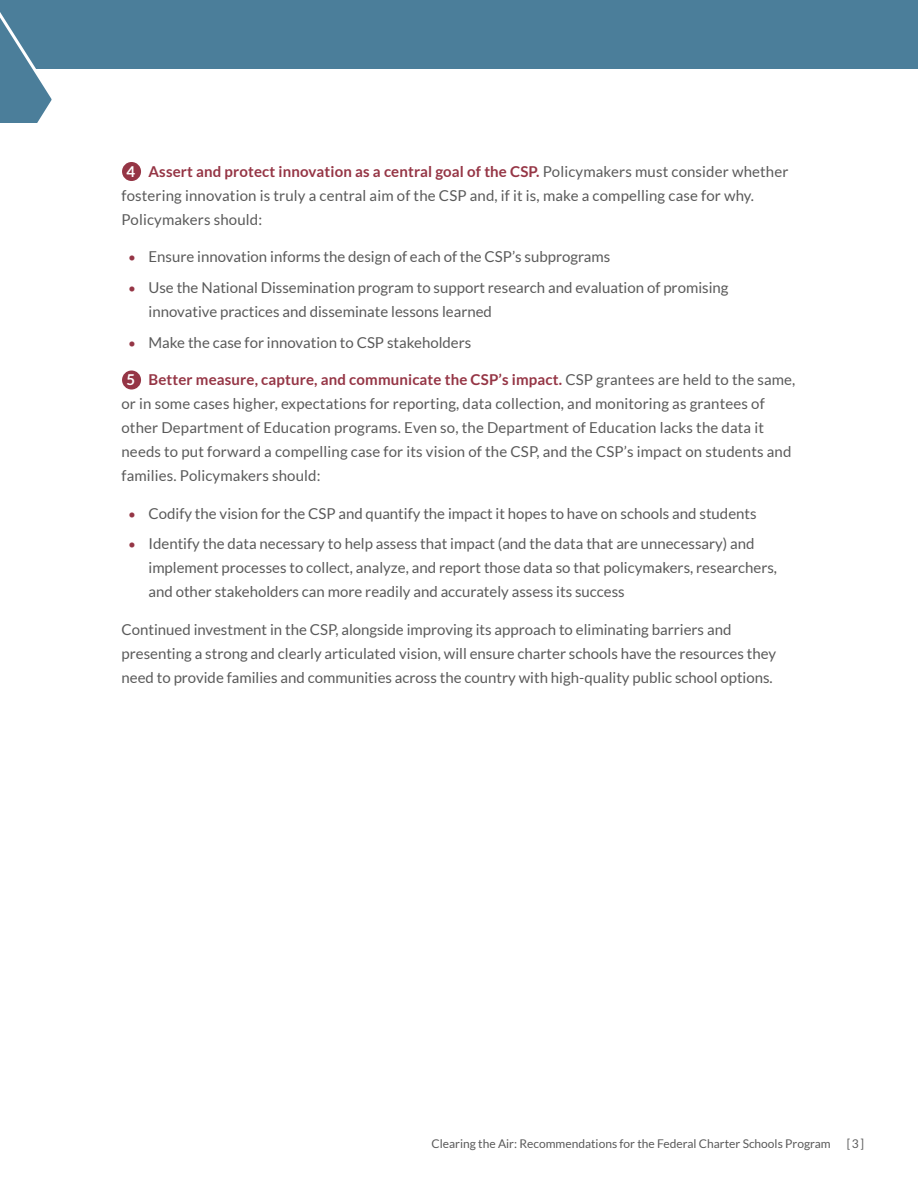
<style>
.page{position:relative;width:918px;height:1188px;background:#fff}
.page>*{position:absolute;margin:0;border:0;box-sizing:border-box;transform-origin:0 0}
.Number_list{font:15px/24px "Lato";color:#5a5a5a}
.BodyCopy{font:15px/24px "Lato";color:#5a5a5a}
.Number_list-2{font:700 15px "Lato";color:#fff}
.t1{font:12px "Lato";color:#5a5a5a}
.s1{font-weight:700;color:#953545}
.s2{font-size:13.5px;color:#953545}
</style>
<div class="page">
<div style="left:56px;top:0;width:862px;height:69px;background:#4b7e9a"></div>
<svg style="left:0;top:0;width:56px;height:123px"></svg>
<div style="left:122px;top:162px;width:19px;height:19px;background:#953545;border-radius:50%"></div>
<div style="left:122px;top:370px;width:19px;height:20px;background:#953545;border-radius:50%"></div>
<p class="Number_list" style="left:122px;top:159px;width:669px;text-indent:27px"><span class="s1">Assert and protect innovation as a central goal of the CSP.</span> Policymakers must consider whether fostering innovation is truly a central aim of the CSP and, if it is, make a compelling case for why.<br>Policymakers should:</p>
<p class="Number_list" style="left:128px;top:245px;width:484px"><span class="s2">•</span> Ensure innovation informs the design of each of the CSP’s subprograms</p>
<p class="Number_list" style="left:148px;top:275px;width:582px;text-indent:-20px"><span class="s2">•</span> Use the National Dissemination program to support research and evaluation of promising innovative practices and disseminate lessons learned</p>
<p class="Number_list" style="left:128px;top:330px;width:345px"><span class="s2">•</span> Make the case for innovation to CSP stakeholders</p>
<p class="Number_list-2" style="left:127px;top:371px;width:10px">5</p>
<p class="Number_list-2" style="left:127px;top:163px;width:10px">4</p>
<p class="Number_list" style="left:122px;top:368px;width:675px;text-indent:27px"><span class="s1">Better measure, capture, and communicate the CSP’s impact.</span> CSP grantees are held to the same, or in some cases higher, expectations for reporting, data collection, and monitoring as grantees of other Department of Education programs. Even so, the Department of Education lacks the data it needs to put forward a compelling case for its vision of the CSP, and the CSP’s impact on students and families. Policymakers should:</p>
<p class="Number_list" style="left:128px;top:501px;width:630px"><span class="s2">•</span> Codify the vision for the CSP and quantify the impact it hopes to have on schools and students</p>
<p class="Number_list" style="left:148px;top:532px;width:630px;text-indent:-20px"><span class="s2">•</span> Identify the data necessary to help assess that impact (and the data that are unnecessary) and implement processes to collect, analyze, and report those data so that policymakers, researchers, and other stakeholders can more readily and accurately assess its success</p>
<p class="BodyCopy" style="left:122px;top:617px;width:656px">Continued investment in the CSP, alongside improving its approach to eliminating barriers and presenting a strong and clearly articulated vision, will ensure charter schools have the resources they need to provide families and communities across the country with high-quality public school options.</p>
<p class="t1" style="left:432px;top:1136px;width:401px">Clearing the Air: Recommendations for the Federal Charter Schools Program</p>
<p class="t1" style="left:847px;top:1136px;width:19px">[3]</p>
</div>
